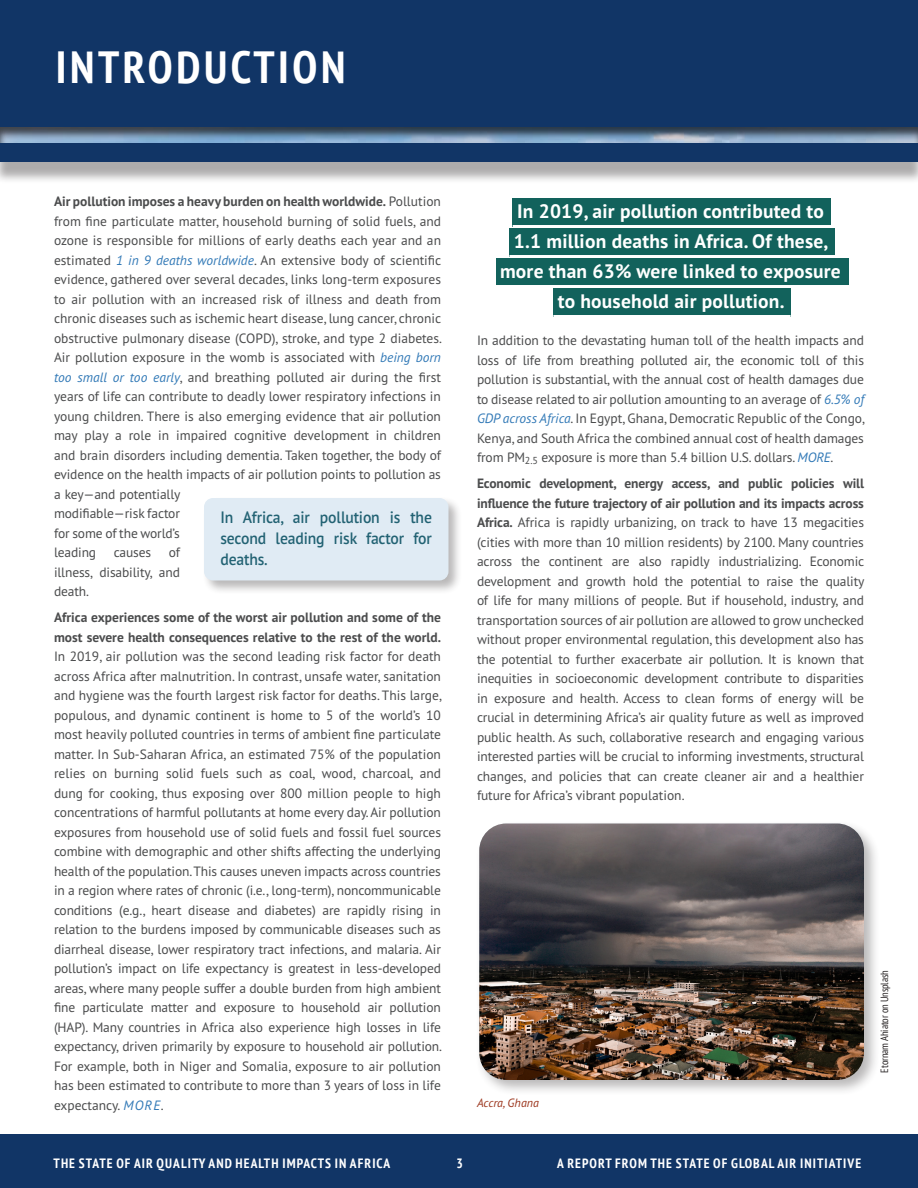
<style>
.page{position:relative;width:918px;height:1188px;background:#fff}
.page>*{position:absolute;margin:0;border:0;box-sizing:border-box;transform-origin:0 0}
.t1{font:700 condensed 45px "PT Sans";letter-spacing:.08em;color:#fff}
.t2{font:700 19.5px/30px "PT Sans Pro";letter-spacing:.01em;color:#fff;text-align:center}
.t3{font:600 16.5px/21px "PT Sans Pro";letter-spacing:-.01em;color:#226273;text-align:justify;scale:.95 1}
.t4{font:13.5px/19.5px "PT Sans Pro";color:#4b4c4d;text-align:justify}
.t5{font:700 13.5px/19.5px "PT Sans Pro";color:#4b4c4d}
.t6{font:700 condensed 13.5px "PT Sans";letter-spacing:.08em;color:#fff}
.t7{font:italic 12px "PT Sans Pro";color:#9d3820}
.t8{font:condensed 10.5px "PT Sans";letter-spacing:-.01em;color:#231f20}
.s1{font-weight:700}
.s2{font-style:italic;color:#337ab7}
</style>
<div class="page">
<div style="left:0;top:1134px;width:918px;height:54px;background:#113566"></div>
<div style="left:0;top:5px;width:918px;height:179px;background:#231f20;opacity:.37"></div>
<div style="left:0;top:0;width:918px;height:162px;background:#113566"></div>
<div style="left:0;top:127px;width:918px;height:18px;background:#231f20;opacity:.75"></div>
<div style="left:513px;top:198px;width:318px;height:28px;background:#12625c"></div>
<hr style="left:513px;top:225px;width:320px;height:3px;background:#fff">
<div style="left:509px;top:228px;width:326px;height:28px;background:#12625c"></div>
<hr style="left:509px;top:255px;width:327px;height:3px;background:#fff">
<div style="left:496px;top:258px;width:352px;height:28px;background:#12625c"></div>
<hr style="left:496px;top:285px;width:354px;height:3px;background:#fff">
<div style="left:553px;top:288px;width:238px;height:28px;background:#12625c"></div>
<hr style="left:553px;top:315px;width:238px;height:3px;background:#fff">
<div style="left:202px;top:496px;width:261px;height:99px;background:#231f20;opacity:.32"></div>
<div style="left:204px;top:498px;width:244px;height:82px;background:#e0ebf4;border-radius:9px"></div>
<div style="left:475px;top:820px;width:405px;height:277px;background:#231f20;opacity:.32"></div>
<img style="left:479px;top:824px;width:385px;height:256px">
<h1 class="t1" style="left:56px;top:37px;width:291px">INTRODUCTION</h1>
<p class="t4" style="left:54px;top:191px;width:390px;text-align:left"><span class="s1">Air pollution imposes a heavy burden on health worldwide.</span> Pollution from fine particulate matter, household burning of solid fuels, and ozone is responsible for millions of early deaths each year and an estimated <span class="s2">1 in 9 deaths worldwide</span>. An extensive body of scientific evidence, gathered over several decades, links long-term exposures to air pollution with an increased risk of illness and death from chronic diseases such as ischemic heart disease, lung cancer, chronic obstructive pulmonary disease (COPD), stroke, and type 2 diabetes.<br>Air pollution exposure in the womb is associated with <span class="s2">being born too small or too early</span>, and breathing polluted air during the first years of life can contribute to deadly lower respiratory infections in young children. There is also emerging evidence that air pollution may play a role in impaired cognitive development in children and brain disorders including dementia. Taken together, the body of evidence on the health impacts of air pollution points to pollution as a key—and potentially<br>modifiable—risk factor<br>for some of the world’s<br>leading</p>
<p class="t3" style="left:220px;top:506px;width:224px">In Africa, air pollution is the second leading risk factor for deaths.</p>
<p class="t4" style="left:54px;top:542px;width:128px;text-indent:115px">of illness, disability, and death.</p>
<p class="t5" style="left:54px;top:608px;width:389px">Africa experiences some of the worst air pollution and some of the most severe health consequences relative to the rest of the world.</p>
<p class="t4" style="left:54px;top:647px;width:390px">In 2019, air pollution was the second leading risk factor for death across Africa after malnutrition. In contrast, unsafe water, sanitation and hygiene was the fourth largest risk factor for deaths. This large, populous, and dynamic continent is home to 5 of the world’s 10 most heavily polluted countries in terms of ambient fine particulate matter. In Sub-Saharan Africa, an estimated 75% of the population relies on burning solid fuels such as coal, wood, charcoal, and dung for cooking, thus exposing over 800 million people to high concentrations of harmful pollutants at home every day. Air pollution exposures from household use of solid fuels and fossil fuel sources combine with demographic and other shifts affecting the underlying health of the population. This causes uneven impacts across countries in a region where rates of chronic (i.e., long-term), noncommunicable conditions (e.g., heart disease and diabetes) are rapidly rising in relation to the burdens imposed by communicable diseases such as diarrheal disease, lower respiratory tract infections, and malaria. Air pollution’s impact on life expectancy is greatest in less-developed areas, where many people suffer a double burden from high ambient fine particulate matter and exposure to household air pollution (HAP). Many countries in Africa also experience high losses in life expectancy, driven primarily by exposure to household air pollution.<br>For example, both in Niger and Somalia, exposure to air pollution has been estimated to contribute to more than 3 years of loss in life expectancy. <span class="s2">MORE</span>.</p>
<p class="t4" style="left:114px;top:542px;width:39px">causes</p>
<h2 class="t2" style="left:500px;top:195px;width:342px">In 2019, air pollution contributed to<br>1.1 million deaths in Africa. Of these, more than 63% were linked to exposure to household air pollution.</h2>
<p class="t4" style="left:477px;top:330px;width:390px">In addition to the devastating human toll of the health impacts and loss of life from breathing polluted air, the economic toll of this pollution is substantial, with the annual cost of health damages due to disease related to air pollution amounting to an average of <span class="s2">6.5% of GDP across Africa</span>. In Egypt, Ghana, Democratic Republic of the Congo, Kenya, and South Africa the combined annual cost of health damages from PM<sub>2.5</sub> exposure is more than 5.4 billion U.S. dollars. <span class="s2">MORE</span>.</p>
<p class="t4" style="left:477px;top:473px;width:389px"><span class="s1">Economic development, energy access, and public policies will influence the future trajectory of air pollution and its impacts across Africa.</span> Africa is rapidly urbanizing, on track to have 13 megacities (cities with more than 10 million residents) by 2100. Many countries across the continent are also rapidly industrializing. Economic development and growth hold the potential to raise the quality of life for many millions of people. But if household, industry, and transportation sources of air pollution are allowed to grow unchecked without proper environmental regulation, this development also has the potential to further exacerbate air pollution. It is known that inequities in socioeconomic development contribute to disparities in exposure and health. Access to clean forms of energy will be crucial in determining Africa’s air quality future as well as improved public health. As such, collaborative research and engaging various interested parties will be crucial to informing investments, structural changes, and policies that can create cleaner air and a healthier future for Africa’s vibrant population.</p>
<p class="t7" style="left:477px;top:1095px;width:63px">Accra, Ghana</p>
<p class="t8" style="left:878px;top:1072px;width:104px;rotate:-90deg">Etornam Ahiator on Unsplash</p>
<p class="t6" style="left:54px;top:1154px;width:338px">THE STATE OF AIR QUALITY AND HEALTH IMPACTS IN AFRICA</p>
<p class="t6" style="left:457px;top:1154px;width:8px">3</p>
<p class="t6" style="left:557px;top:1154px;width:306px">A REPORT FROM THE STATE OF GLOBAL AIR INITIATIVE</p>
</div>
